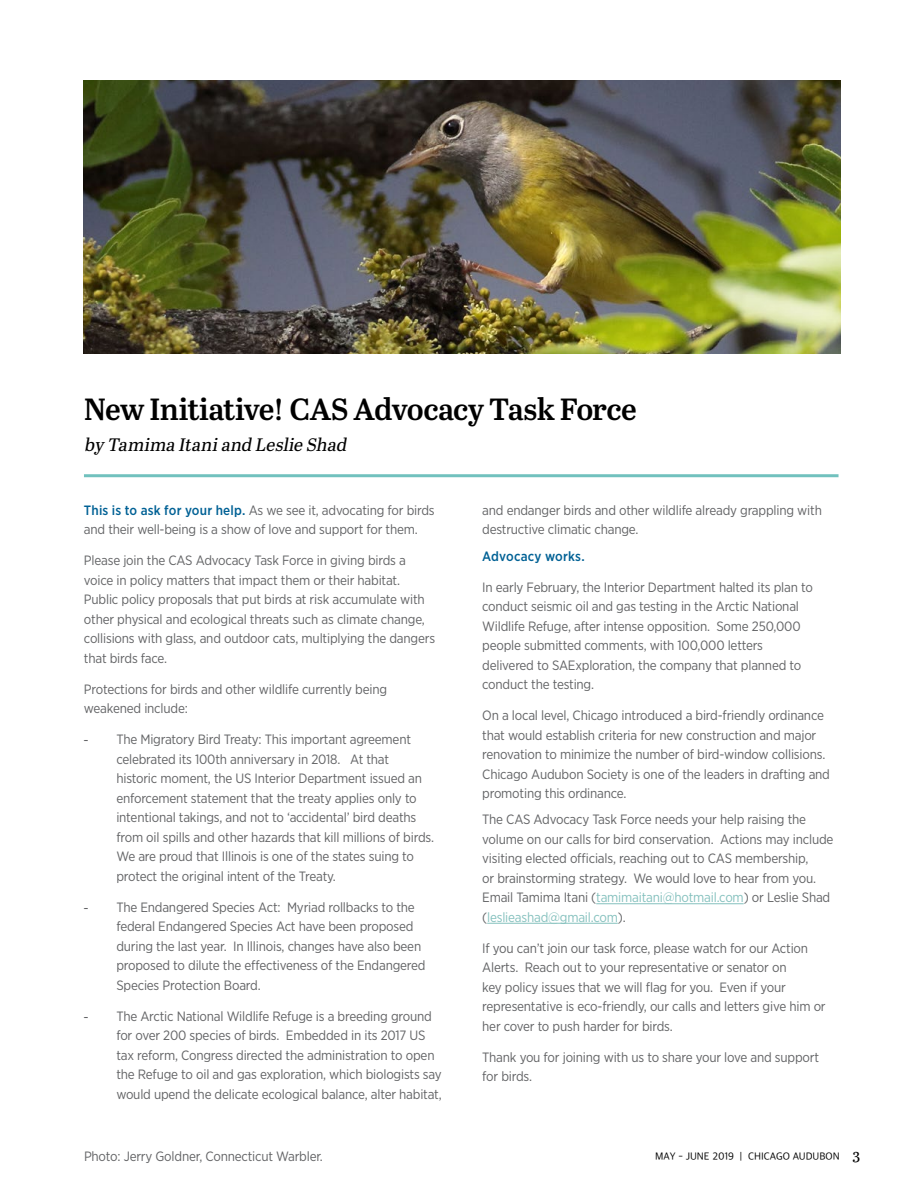
<style>
.page{position:relative;width:918px;height:1188px;background:#fff}
.page>*{position:absolute;margin:0;border:0;box-sizing:border-box;transform-origin:0 0}
.t1{font:600 30.6px "Abril Text";letter-spacing:-.02em;color:#000}
.t2{font:italic 18px "Abril Text";color:#000}
.t3{font:13.5px/19.5px "Gotham Narrow";letter-spacing:-.015em;color:#636466}
.t4{font:500 13.5px "Gotham Narrow";letter-spacing:.015em;color:#006195}
.t5{font:10.5px "Apple SD Gothic Neo";color:#000}
.s1{font-weight:500;color:#006195}
.s2{font-family:"Arial"}
.s3{color:#85c1be}
.s4{font-family:"Abril Text";font-size:15px}
</style>
<div class="page">
<img style="left:84px;top:81px;width:756px;height:273px">
<hr style="left:84px;top:474px;width:755px;height:3px;background:#71c1be">
<hr style="left:596px;top:903px;width:148px;height:1px;background:#85c1be">
<hr style="left:487px;top:923px;width:131px;height:1px;background:#85c1be">
<h1 class="t1" style="left:84px;top:387px;width:554px">New Initiative! CAS Advocacy Task Force</h1>
<h2 class="t2" style="left:84px;top:432px;width:268px">by Tamima Itaniand Leslie Shad</h2>
<p class="t3" style="left:84px;top:500px;width:352px"><span class="s1">This is to ask for your help.</span> As we see it, advocating for birds and their well-being is a show of love and support for them.</p>
<p class="t3" style="left:84px;top:551px;width:353px">Please join the CAS Advocacy Task Force in giving birds a voice in policy matters that impact them or their habitat.<br>Public policy proposals that put birds at risk accumulate with other physical and ecological threats such as climate change, collisions with glass, and outdoor cats, multiplying the dangers that birds face.</p>
<p class="t3" style="left:84px;top:679px;width:305px">Protections for birds and other wildlife currently being weakened include:</p>
<p class="t3" style="left:116px;top:730px;width:319px;text-indent:-32px"><span class="s2">-</span> The Migratory Bird Treaty: This important agreement celebrated its 100th anniversary in 2018. At that<br>historic moment, the US Interior Department issued an enforcement statement that the treaty applies only to intentional takings, and not to ‘accidental’ bird deaths from oil spills and other hazards that kill millions of birds.<br>We are proud that Illinois is one of the states suing to protect the original intent of the Treaty.</p>
<p class="t3" style="left:116px;top:897px;width:311px;text-indent:-32px"><span class="s2">-</span> The Endangered Species Act: Myriad rollbacks to the federal Endangered Species Act have been proposed during the last year. In Illinois, changes have also been proposed to dilute the effectiveness of the Endangered Species Protection Board.</p>
<p class="t3" style="left:116px;top:1006px;width:327px;text-indent:-32px"><span class="s2">-</span> The Arctic National Wildlife Refuge is a breeding ground for over 200 species of birds. Embedded in its 2017 US tax reform, Congress directed the administration to open the Refuge to oil and gas exploration, which biologists say would upend the delicate ecological balance, alter habitat,</p>
<p class="t3" style="left:84px;top:1146px;width:240px">Photo: Jerry Goldner, Connecticut Warbler.</p>
<p class="t3" style="left:482px;top:500px;width:341px">and endanger birds and other wildlife already grappling with destructive climatic change.</p>
<p class="t4" style="left:482px;top:547px;width:104px">Advocacy works.</p>
<p class="t3" style="left:482px;top:577px;width:332px">In early February, the Interior Department halted its plan to conduct seismic oil and gas testing in the Arctic National Wildlife Refuge, after intense opposition. Some 250,000 people submitted comments, with 100,000 letters delivered to SAExploration, the company that planned to conduct the testing.</p>
<p class="t3" style="left:482px;top:705px;width:349px">On a local level, Chicago introduced a bird-friendly ordinance that would establish criteria for new construction and major renovation to minimize the number of bird-window collisions.<br>Chicago Audubon Society is one of the leaders in drafting and promoting this ordinance.</p>
<p class="t3" style="left:482px;top:810px;width:353px">The CAS Advocacy Task Force needs your help raising the volume on our calls for bird conservation. Actions may include visiting elected officials, reaching out to CAS membership,<br>or brainstorming strategy. We would love to hear from you.<br>Email Tamima Itani (<span class="s3">tamimaitani@hotmail.com</span>) or Leslie Shad (<span class="s3">leslieashad@gmail.com</span>).</p>
<p class="t3" style="left:482px;top:938px;width:345px">If you can’t join our task force, please watch for our Action Alerts. Reach out to your representative or senator on<br>key policy issues that we will flag for you. Even if your representative is eco-friendly, our calls and letters give him or her cover to push harder for birds.</p>
<p class="t3" style="left:482px;top:1047px;width:338px">Thank you for joining with us to share your love and support for birds.</p>
<p class="t5" style="left:655px;top:1150px;width:207px">MAY - JUNE 2019 | CHICAGO AUDUBON <span class="s4">3</span></p>
</div>
